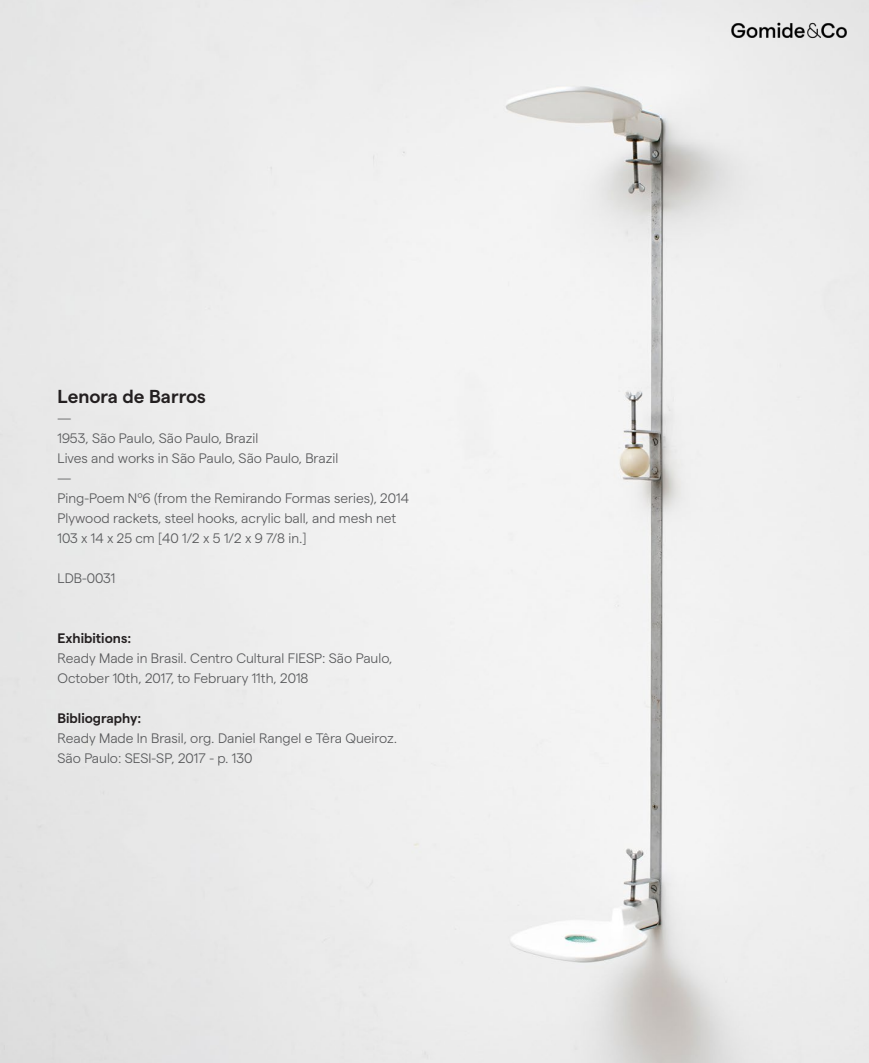
<style>
.page{position:relative;width:869px;height:1063px;background:#fff}
.page>*{position:absolute;margin:0;border:0;box-sizing:border-box;transform-origin:0 0}
.t1{font:600 18.75px "Matter";color:#231f20}
.t2{font:300 13.75px "Matter";color:#57585a}
.t3{font:600 13.75px "Matter";color:#231f20}
</style>
<div class="page">
<img style="left:0;top:0;width:868px;height:1063px">
<img style="left:719px;top:11px;width:138px;height:39px">
<p class="t1" style="left:58px;top:383px;width:150px">Lenora de Barros</p>
<p class="t2" style="left:58px;top:409px;width:15px">—</p>
<p class="t2" style="left:58px;top:429px;width:202px">1953, São Paulo, São Paulo, Brazil</p>
<p class="t2" style="left:58px;top:449px;width:282px">Lives and works in São Paulo, São Paulo, Brazil</p>
<p class="t2" style="left:58px;top:469px;width:15px">—</p>
<p class="t2" style="left:58px;top:489px;width:353px">Ping-Poem Nº6 (from the Remirando Formas series), 2014</p>
<p class="t2" style="left:58px;top:509px;width:340px">Plywood rackets, steel hooks, acrylic ball, and mesh net</p>
<p class="t2" style="left:58px;top:529px;width:250px">103 x 14 x 25 cm [40 1/2 x 5 1/2 x 9 7/8 in.]</p>
<p class="t2" style="left:58px;top:569px;width:59px">LDB-0031</p>
<p class="t3" style="left:58px;top:628px;width:75px">Exhibitions:</p>
<p class="t2" style="left:58px;top:649px;width:336px">Ready Made in Brasil. Centro Cultural FIESP: São Paulo,</p>
<p class="t2" style="left:58px;top:669px;width:252px">October 10th, 2017, to February 11th, 2018</p>
<p class="t3" style="left:58px;top:708px;width:85px">Bibliography:</p>
<p class="t2" style="left:58px;top:729px;width:341px">Ready Made In Brasil, org. Daniel Rangel e Têra Queiroz.</p>
<p class="t2" style="left:58px;top:749px;width:196px">São Paulo: SESI-SP, 2017 - p. 130</p>
</div>
